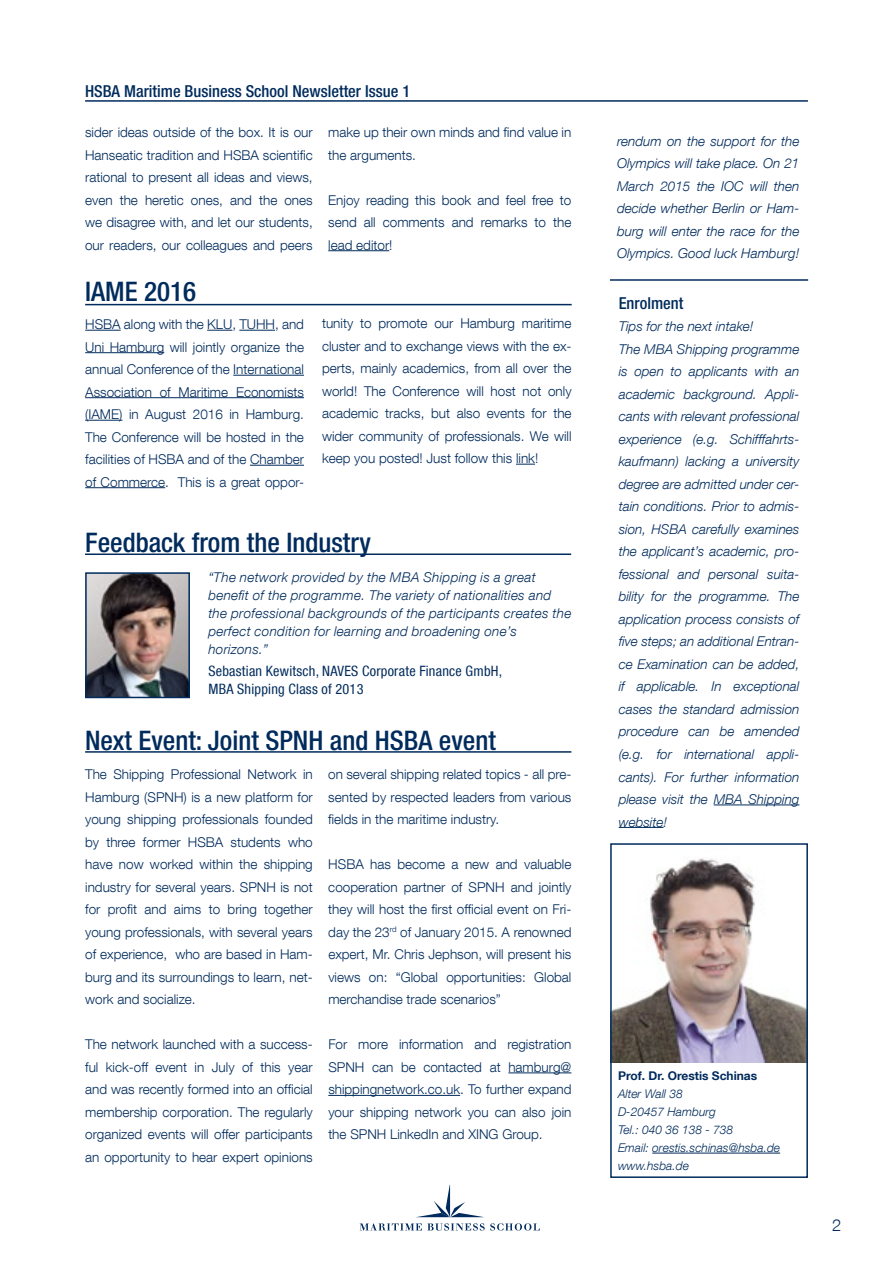
<style>
.page{position:relative;width:893px;height:1263px;background:#fff}
.page>*{position:absolute;margin:0;border:0;box-sizing:border-box;transform-origin:0 0}
.t1{font:500 condensed 27px "Helvetica Neue LT Com";color:#002b5c}
.t2{font:500 condensed 16.5px "Helvetica Neue LT Com";color:#002b5c}
.t3{font:300 16.5px "Helvetica Neue LT Com";color:#002b5c}
.t4{font:condensed 14.25px/18px "Helvetica Neue LT Com";letter-spacing:.02em;color:#002b5c}
.t5{font:300 13.5px/22.5px "Helvetica Neue LT Com";color:#002b5c;text-align:justify}
.t6{font:italic 300 13.5px/22.5px "Helvetica Neue LT Com";color:#002b5c}
.t7{font:italic 300 13.5px/18px "Helvetica Neue LT Com";letter-spacing:.02em;color:#002b5c}
.t8{font:italic 300 12px/18px "Helvetica Neue LT Com";color:#002b5c}
.t9{font:700 12px "Helvetica Neue LT Com";color:#002b5c}
</style>
<div class="page">
<hr style="left:85px;top:100px;width:723px;height:2px;background:#002b5c">
<hr style="left:714px;top:804px;width:85px;height:1px;background:#002b5c">
<hr style="left:619px;top:827px;width:44px;height:1px;background:#002b5c">
<hr style="left:652px;top:1153px;width:128px;height:1px;background:#002b5c">
<img style="left:613px;top:858px;width:192px;height:204px">
<div style="left:610px;top:843px;width:198px;height:335px;border:2px solid #002b5c"></div>
<hr style="left:85px;top:553px;width:486px;height:2px;background:#002b5c">
<img style="left:88px;top:575px;width:99px;height:120px">
<div style="left:85px;top:572px;width:105px;height:126px;border:2px solid #002b5c"></div>
<svg style="left:360px;top:1223px;width:180px;height:7px"></svg>
<svg style="left:417px;top:1185px;width:66px;height:32px"></svg>
<hr style="left:328px;top:250px;width:61px;height:1px;background:#002b5c">
<hr style="left:85px;top:751px;width:486px;height:2px;background:#002b5c">
<hr style="left:508px;top:1072px;width:63px;height:1px;background:#002b5c">
<hr style="left:328px;top:1095px;width:132px;height:1px;background:#002b5c">
<svg style="left:516px;top:464px;width:19px;height:1px"></svg>
<hr style="left:85px;top:330px;width:36px;height:1px;background:#002b5c">
<svg style="left:207px;top:330px;width:25px;height:1px"></svg>
<hr style="left:239px;top:330px;width:36px;height:1px;background:#002b5c">
<hr style="left:85px;top:352px;width:79px;height:1px;background:#002b5c">
<hr style="left:233px;top:375px;width:71px;height:1px;background:#002b5c">
<hr style="left:85px;top:397px;width:219px;height:1px;background:#002b5c">
<hr style="left:85px;top:420px;width:37px;height:1px;background:#002b5c">
<hr style="left:250px;top:465px;width:54px;height:1px;background:#002b5c">
<hr style="left:85px;top:487px;width:80px;height:1px;background:#002b5c">
<hr style="left:85px;top:304px;width:487px;height:1px;background:#002b5c">
<hr style="left:610px;top:279px;width:198px;height:2px;background:#002b5c">
<p class="t2" style="left:85px;top:81px;width:327px">HSBA Maritime Business School Newsletter Issue 1</p>
<p class="t5" style="left:85px;top:121px;width:229px">sider ideas outside of the box. It is our Hanseatic tradition and HSBA scientific rational to present all ideas and views, even the heretic ones, and the ones we disagree with, and let our students, our readers, our colleagues and peers</p>
<p class="t5" style="left:328px;top:121px;width:245px">make up their own minds and find value in the arguments.</p>
<p class="t5" style="left:328px;top:188px;width:245px">Enjoy reading this book and feel free to send all comments and remarks to the lead editor!</p>
<h1 class="t1" style="left:85px;top:276px;width:112px">IAME 2016</h1>
<p class="t5" style="left:85px;top:313px;width:220px">HSBA along with the KLU, TUHH, and Uni Hamburg will jointly organize the annual Conference of the International Association of Maritime Economists (IAME) in August 2016 in Hamburg.<br>The Conference will be hosted in the facilities of HSBA and of the Chamber of Commerce. This is a great oppor-</p>
<p class="t5" style="left:322px;top:312px;width:251px">tunity to promote our Hamburg maritime cluster and to exchange views with the ex&shy;perts, mainly academics, from all over the world! The Conference will host not only academic tracks, but also events for the wider community of professionals. We will keep you posted! Just follow this link!</p>
<h1 class="t1" style="left:85px;top:526px;width:287px">Feedback from the Industry</h1>
<p class="t7" style="left:208px;top:568px;width:364px">“The network provided by the MBA Shipping is a great benefit of the programme. The variety of nationalities and the professional backgrounds of the participants creates the perfect condition for learning and broadening one’s horizons.”</p>
<p class="t4" style="left:208px;top:662px;width:295px">Sebastian Kewitsch, NAVES Corporate Finance GmbH,<br>MBA Shipping Class of 2013</p>
<h1 class="t1" style="left:85px;top:724px;width:412px">Next Event: Joint SPNH and HSBA event</h1>
<p class="t5" style="left:328px;top:763px;width:245px">on several shipping related topics - all pre&shy;sented by respected leaders from various fields in the maritime industry.</p>
<p class="t5" style="left:328px;top:853px;width:245px">HSBA has become a new and valuable cooperation partner of SPNH and jointly they will host the first official event on Fri&shy;day the 23<sup>rd</sup> of January 2015. A renowned expert, Mr. Chris Jephson, will present his views on: “Global opportunities: Global merchandise trade scenarios”</p>
<p class="t5" style="left:328px;top:1033px;width:245px">For more information and registration SPNH can be contacted at hamburg@ shippingnetwork.co.uk. To further expand your shipping network you can also join the SPNH LinkedIn and XING Group.</p>
<p class="t5" style="left:85px;top:763px;width:229px">The Shipping Professional Network in Hamburg (SPNH) is a new platform for young shipping professionals founded by three former HSBA students who have now worked within the shipping industry for several years. SPNH is not for profit and aims to bring together young professionals, with several years of experience, who are based in Ham&shy;burg and its surroundings to learn, net&shy;work and socialize.</p>
<p class="t5" style="left:85px;top:1033px;width:229px">The network launched with a success&shy;ful kick-off event in July of this year and was recently formed into an official membership corporation. The regularly organized events will offer participants an opportunity to hear expert opinions</p>
<p class="t6" style="left:617px;top:129px;width:184px;text-align:justify">rendum on the support for the Olympics will take place. On 21<br>March 2015 the IOC will then decide whether Berlin or Ham&shy;burg will enter the race for the Olympics. Good luck Hamburg!</p>
<p class="t2" style="left:619px;top:293px;width:66px">Enrolment</p>
<p class="t6" style="left:619px;top:315px;width:182px">Tips for the next intake!<br>The MBA Shipping programme is open to applicants with an academic background. Appli&shy;cants with relevant professional experience (e.g. Schifffahrts&shy;kaufmann) lacking a university degree are admitted under cer&shy;tain conditions. Prior to admis&shy;sion, HSBA carefully examines the applicant’s academic, pro&shy;fessional and personal suita&shy;bility for the programme. The application process consists of five steps; an additional Entran&shy;ce Examination can be added, if applicable. In exceptional cases the standard admission procedure can be amended (e.g. for international appli&shy;cants). For further information please visit the MBA Shipping website!</p>
<p class="t9" style="left:618px;top:1068px;width:141px">Prof. Dr. Orestis Schinas</p>
<p class="t8" style="left:618px;top:1085px;width:164px">Alter Wall 38<br>D-20457 Hamburg<br>Tel.: 040 36 138 - 738<br>Email: orestis.schinas@hsba.de www.hsba.de</p>
<p class="t3" style="left:832px;top:1215px;width:11px">2</p>
</div>
